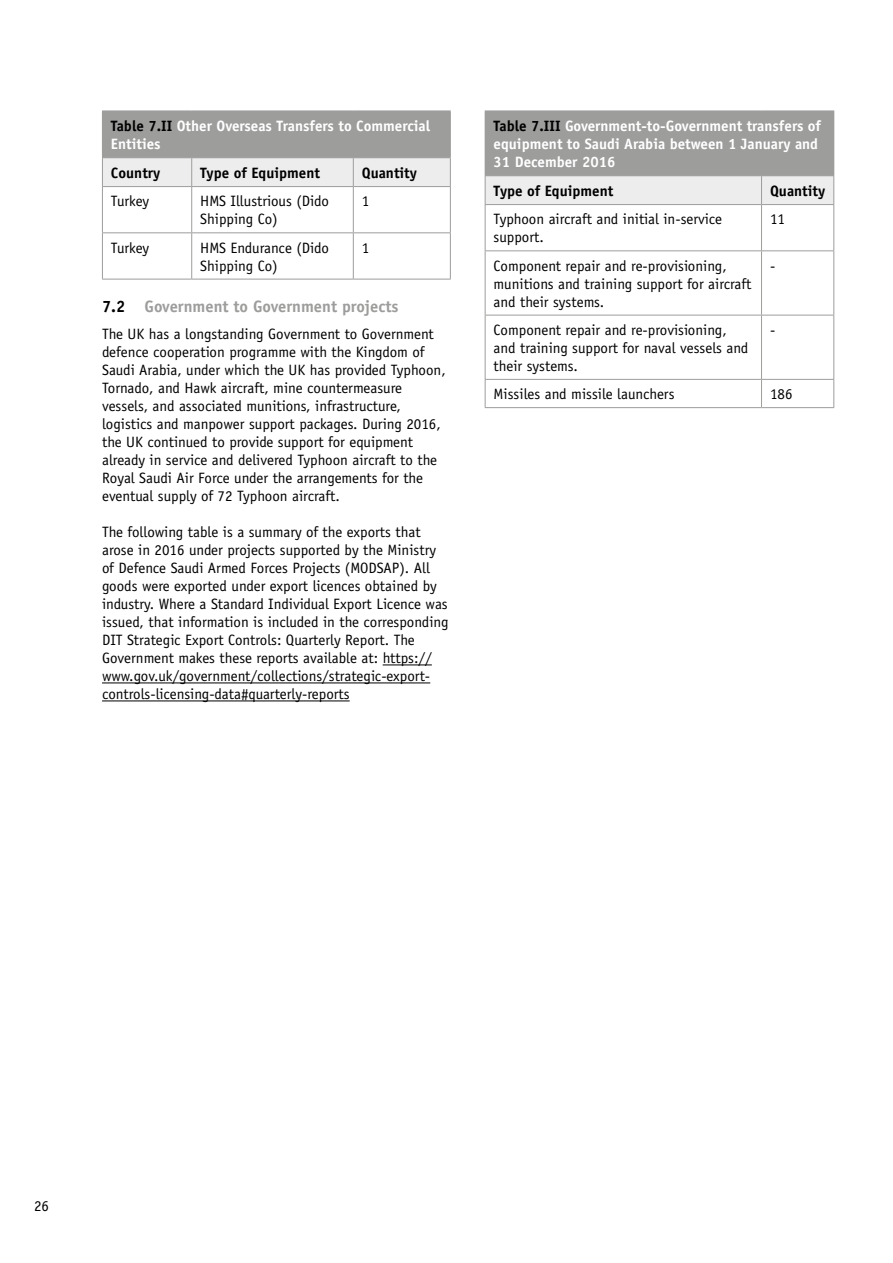
<style>
.page{position:relative;width:893px;height:1263px;background:#fff}
.page>*{position:absolute;margin:0;border:0;box-sizing:border-box;transform-origin:0 0}
.t1{font:700 16.5px "Officina Sans";color:#9d9d9c}
.t2{font:15px/18px "Officina Sans";color:#000}
.t3{font:700 15px/18px "Officina Sans";color:#fff}
.t4{font:700 15px "Officina Sans";color:#000}
.s1{color:#000}
</style>
<div class="page">
<hr style="left:892px;top:0;width:1px;height:425px;background:#9d9d9c">
<hr style="left:383px;top:664px;width:49px;height:1px;background:#000">
<hr style="left:102px;top:682px;width:328px;height:1px;background:#000">
<hr style="left:102px;top:700px;width:248px;height:1px;background:#000">
<div style="left:102px;top:111px;width:348px;height:47px;background:#9d9d9c"></div>
<hr style="left:450px;top:111px;width:1px;height:46px;background:#9d9d9c">
<hr style="left:353px;top:157px;width:98px;height:1px;background:#9d9d9c">
<div style="left:102px;top:158px;width:349px;height:28px;background:#ededed"></div>
<hr style="left:102px;top:186px;width:90px;height:1px;background:#9d9d9c">
<hr style="left:102px;top:187px;width:1px;height:45px;background:#9d9d9c">
<hr style="left:192px;top:186px;width:161px;height:1px;background:#9d9d9c">
<hr style="left:191px;top:187px;width:1px;height:45px;background:#9d9d9c">
<hr style="left:353px;top:186px;width:98px;height:1px;background:#9d9d9c">
<hr style="left:353px;top:187px;width:1px;height:45px;background:#9d9d9c">
<hr style="left:450px;top:187px;width:1px;height:45px;background:#9d9d9c">
<hr style="left:102px;top:232px;width:90px;height:1px;background:#9d9d9c">
<hr style="left:102px;top:233px;width:1px;height:46px;background:#9d9d9c">
<hr style="left:192px;top:232px;width:161px;height:1px;background:#9d9d9c">
<hr style="left:191px;top:233px;width:1px;height:46px;background:#9d9d9c">
<hr style="left:353px;top:232px;width:98px;height:1px;background:#9d9d9c">
<hr style="left:353px;top:233px;width:1px;height:46px;background:#9d9d9c">
<hr style="left:450px;top:233px;width:1px;height:46px;background:#9d9d9c">
<hr style="left:102px;top:279px;width:90px;height:1px;background:#9d9d9c">
<hr style="left:192px;top:279px;width:161px;height:1px;background:#9d9d9c">
<hr style="left:353px;top:279px;width:98px;height:1px;background:#9d9d9c">
<div style="left:485px;top:111px;width:349px;height:65px;background:#9d9d9c"></div>
<div style="left:485px;top:176px;width:349px;height:28px;background:#ededed"></div>
<hr style="left:485px;top:204px;width:276px;height:1px;background:#9d9d9c">
<hr style="left:485px;top:205px;width:1px;height:45px;background:#9d9d9c">
<hr style="left:761px;top:204px;width:73px;height:1px;background:#9d9d9c">
<hr style="left:761px;top:205px;width:1px;height:45px;background:#9d9d9c">
<hr style="left:833px;top:205px;width:1px;height:45px;background:#9d9d9c">
<hr style="left:485px;top:250px;width:276px;height:1px;background:#9d9d9c">
<hr style="left:485px;top:251px;width:1px;height:64px;background:#9d9d9c">
<hr style="left:761px;top:250px;width:73px;height:1px;background:#9d9d9c">
<hr style="left:761px;top:251px;width:1px;height:64px;background:#9d9d9c">
<hr style="left:833px;top:251px;width:1px;height:64px;background:#9d9d9c">
<hr style="left:485px;top:315px;width:276px;height:1px;background:#9d9d9c">
<hr style="left:485px;top:315px;width:1px;height:64px;background:#9d9d9c">
<hr style="left:761px;top:315px;width:73px;height:1px;background:#9d9d9c">
<hr style="left:761px;top:315px;width:1px;height:64px;background:#9d9d9c">
<hr style="left:833px;top:315px;width:1px;height:64px;background:#9d9d9c">
<hr style="left:485px;top:379px;width:276px;height:1px;background:#9d9d9c">
<svg style="left:485px;top:380px;width:1px;height:27px"></svg>
<hr style="left:761px;top:379px;width:73px;height:1px;background:#9d9d9c">
<svg style="left:761px;top:380px;width:1px;height:27px"></svg>
<svg style="left:833px;top:380px;width:1px;height:27px"></svg>
<hr style="left:485px;top:407px;width:276px;height:1px;background:#9d9d9c">
<hr style="left:761px;top:407px;width:73px;height:1px;background:#9d9d9c">
<p class="t3" style="left:111px;top:117px;width:321px"><span class="s1">Table 7.II</span> Other Overseas Transfers to Commercial<br>Entities</p>
<p class="t4" style="left:111px;top:164px;width:51px">Country</p>
<p class="t4" style="left:200px;top:164px;width:121px">Type of Equipment</p>
<p class="t4" style="left:362px;top:164px;width:57px">Quantity</p>
<p class="t2" style="left:111px;top:192px;width:40px">Turkey</p>
<p class="t2" style="left:200px;top:192px;width:130px">HMS Illustrious (Dido<br>Shipping Co)</p>
<p class="t2" style="left:362px;top:192px;width:9px">1</p>
<p class="t2" style="left:111px;top:239px;width:40px">Turkey</p>
<p class="t2" style="left:200px;top:239px;width:130px">HMS Endurance (Dido<br>Shipping Co)</p>
<p class="t2" style="left:362px;top:239px;width:9px">1</p>
<p class="t1" style="left:102px;top:296px;width:298px"><span class="s1">7.2</span> Government to Government projects</p>
<p class="t2" style="left:102px;top:325px;width:345px">The UK has a longstanding Government to Government defence cooperation programme with the Kingdom of Saudi Arabia, under which the UK has provided Typhoon, Tornado, and Hawk aircraft, mine countermeasure vessels, and associated munitions, infrastructure, logistics and manpower support packages. During 2016, the UK continued to provide support for equipment already in service and delivered Typhoon aircraft to the Royal Saudi Air Force under the arrangements for the eventual supply of 72 Typhoon aircraft.</p>
<p class="t2" style="left:102px;top:523px;width:348px">The following table is a summary of the exports that arose in 2016 under projects supported by the Ministry of Defence Saudi Armed Forces Projects (MODSAP). All goods were exported under export licences obtained by industry. Where a Standard Individual Export Licence was issued, that information is included in the corresponding DIT Strategic Export Controls: Quarterly Report. The Government makes these reports available at: https:// www.gov.uk/government/collections/strategic-export&shy;controls-licensing-data#quarterly-reports</p>
<p class="t3" style="left:494px;top:117px;width:329px"><span class="s1">Table 7.III</span> Government-to-Government transfers of equipment to Saudi Arabia between 1 January and<br>31 December 2016</p>
<p class="t4" style="left:494px;top:182px;width:121px">Type of Equipment</p>
<p class="t4" style="left:770px;top:182px;width:57px">Quantity</p>
<p class="t2" style="left:494px;top:210px;width:230px">Typhoon aircraft and initial in-service support.</p>
<p class="t2" style="left:770px;top:210px;width:16px">11</p>
<p class="t2" style="left:494px;top:257px;width:259px">Component repair and re-provisioning, munitions and training support for aircraft and their systems.</p>
<p class="t2" style="left:770px;top:257px;width:7px">-</p>
<p class="t2" style="left:494px;top:321px;width:256px">Component repair and re-provisioning, and training support for naval vessels and their systems.</p>
<p class="t2" style="left:770px;top:321px;width:7px">-</p>
<p class="t2" style="left:494px;top:385px;width:182px">Missiles and missile launchers</p>
<p class="t2" style="left:770px;top:385px;width:24px">186</p>
<p class="t2" style="left:34px;top:1197px;width:17px">26</p>
</div>
